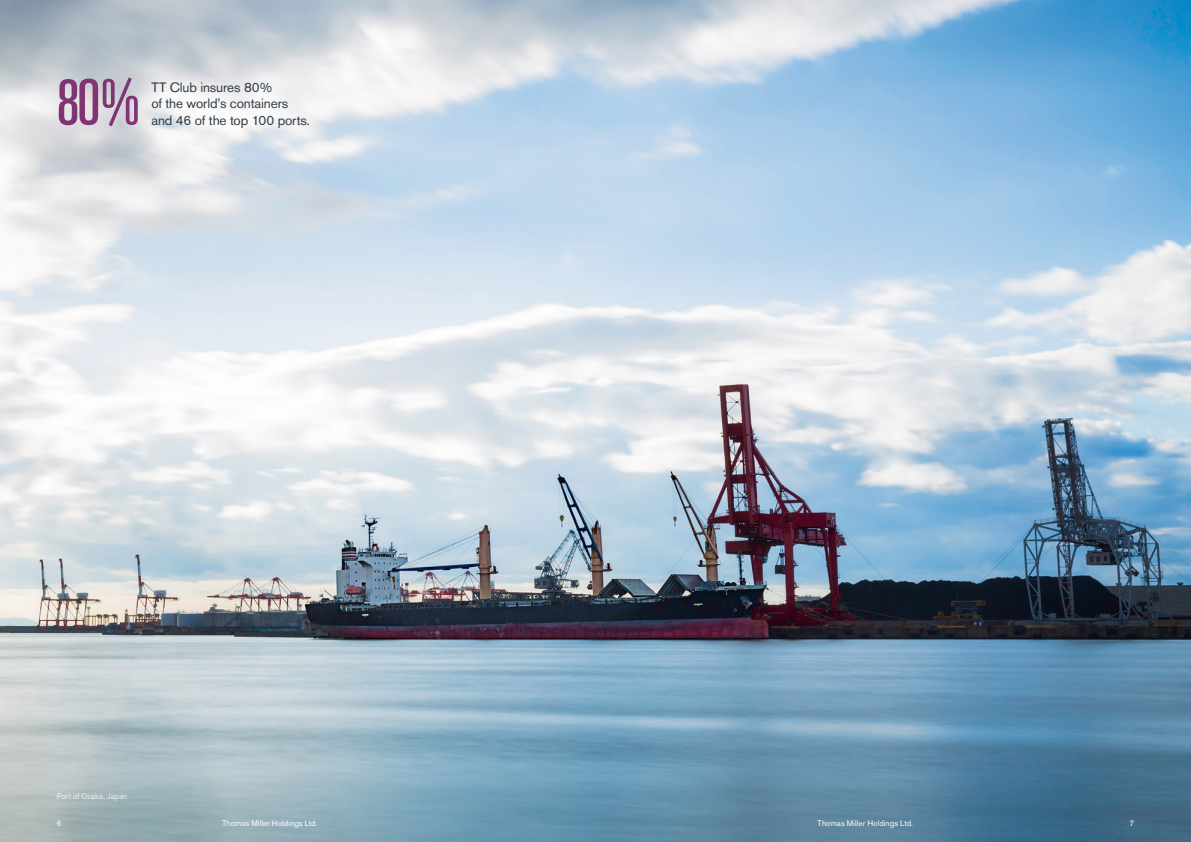
<style>
.page{position:relative;width:1191px;height:842px;background:#fff}
.page>*{position:absolute;margin:0;border:0;box-sizing:border-box;transform-origin:0 0}
.t1{font:500 condensed 64.5px "Akzidenz Grotesk BE";color:#813473}
.t2{font:13.5px/16.5px "Akzidenz Grotesk BE";letter-spacing:-.01em;color:#2f3b45}
.t3{font:8px "Akzidenz Grotesk BE";letter-spacing:.005em;color:#fff}
.t4{font:300 8px "Akzidenz Grotesk BE";color:#fff}
</style>
<div class="page">
<img style="left:0;top:0;width:1191px;height:842px">
<h1 class="t1" style="left:57px;top:67px;width:84px">80%</h1>
<p class="t2" style="left:151px;top:79px;width:160px">TT Club insures 80%<br>of the world’s containers and 46 of the top 100 ports.</p>
<p class="t4" style="left:57px;top:792px;width:72px">Port of Osaka, Japan</p>
<p class="t3" style="left:57px;top:818px;width:6px">6</p>
<p class="t3" style="left:222px;top:818px;width:97px">Thomas Miller Holdings Ltd.</p>
<p class="t3" style="left:817px;top:818px;width:97px">Thomas Miller Holdings Ltd.</p>
<p class="t3" style="left:1129px;top:818px;width:6px">7</p>
</div>
